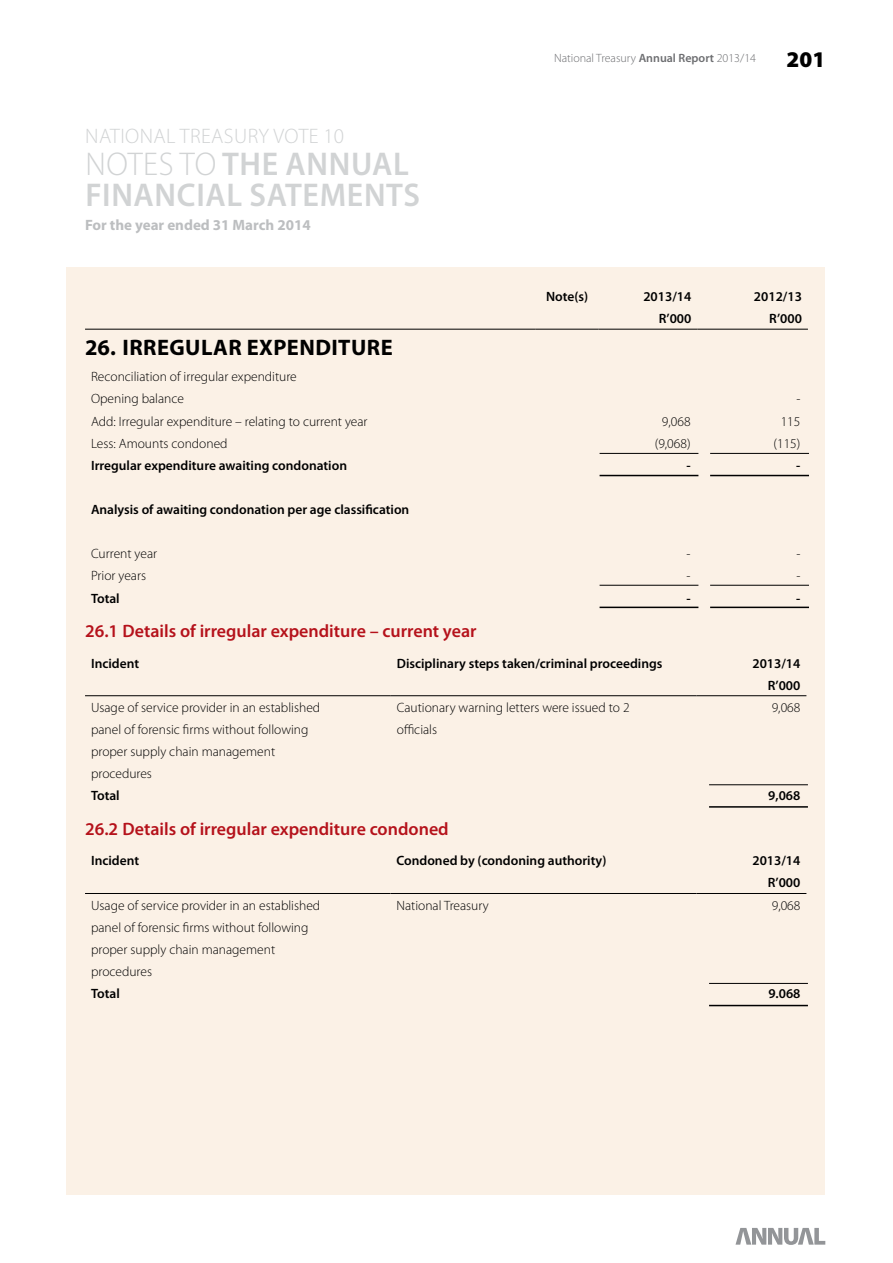
<style>
.page{position:relative;width:893px;height:1263px;background:#fff}
.page>*{position:absolute;margin:0;border:0;box-sizing:border-box;transform-origin:0 0}
.t1{font:600 33px/31.5px "Myriad Pro";letter-spacing:.02em;color:#d1d3d4}
.t2{font:700 22.5px "Myriad Pro";letter-spacing:.02em;color:#000}
.t3{font:900 22.5px "Myriad Pro";color:#000}
.t4{font:300 21px "Myriad Pro";letter-spacing:.02em;color:#d1d3d4}
.t5{font:600 18px "Myriad Pro";color:#b5121b}
.t6{font:700 15px "Myriad Pro";color:#bcbec0}
.t7{font:300 13.5px/22.2px "Myriad Pro";color:#000}
.t8{font:600 13.5px/22.2px "Myriad Pro";color:#000;text-align:right}
.t9{font:300 12px "Myriad Pro";color:#6d6e71}
.s1{font-weight:300}
.s2{font-weight:600}
</style>
<div class="page">
<svg style="left:735px;top:1228px;width:90px;height:17px"></svg>
<div style="left:67px;top:268px;width:758px;height:927px;background:#fbf1e6"></div>
<hr style="left:85px;top:329px;width:451px;height:1px;background:#000">
<hr style="left:536px;top:329px;width:62px;height:1px;background:#000">
<hr style="left:598px;top:329px;width:99px;height:1px;background:#000">
<hr style="left:697px;top:329px;width:111px;height:1px;background:#000">
<hr style="left:85px;top:695px;width:306px;height:1px;background:#000">
<hr style="left:391px;top:695px;width:306px;height:1px;background:#000">
<hr style="left:697px;top:695px;width:109px;height:1px;background:#000">
<hr style="left:85px;top:893px;width:305px;height:1px;background:#000">
<hr style="left:390px;top:893px;width:307px;height:1px;background:#000">
<hr style="left:697px;top:893px;width:109px;height:1px;background:#000">
<hr style="left:709px;top:806px;width:99px;height:2px;background:#000">
<hr style="left:709px;top:784px;width:99px;height:1px;background:#000">
<hr style="left:709px;top:1005px;width:99px;height:1px;background:#000">
<hr style="left:709px;top:983px;width:99px;height:1px;background:#000">
<hr style="left:600px;top:607px;width:98px;height:1px;background:#000">
<hr style="left:710px;top:607px;width:99px;height:1px;background:#000">
<hr style="left:600px;top:585px;width:98px;height:1px;background:#000">
<hr style="left:710px;top:585px;width:99px;height:1px;background:#000">
<hr style="left:600px;top:475px;width:98px;height:1px;background:#000">
<hr style="left:710px;top:475px;width:99px;height:1px;background:#000">
<hr style="left:600px;top:453px;width:98px;height:1px;background:#000">
<hr style="left:710px;top:453px;width:99px;height:1px;background:#000">
<h3 class="t4" style="left:85px;top:125px;width:260px">National Treasury Vote 10</h3>
<h1 class="t1" style="left:85px;top:149px;width:333px"><span class="s1">N otes to</span> the Annual<br>Financial Satements</h1>
<p class="t6" style="left:85px;top:217px;width:227px">FOR THE YEAR ENDED 31 MARCH 2014</p>
<h2 class="t2" style="left:85px;top:335px;width:309px">26. I RREGULAR EXPENDITURE</h2>
<p class="t7" style="left:91px;top:366px;width:207px">Reconciliation of irregular expenditure<br>Opening balance</p>
<p class="t9" style="left:554px;top:52px;width:204px">National Treasury <span class="s2">Annual Report</span> 2013/14</p>
<h2 class="t3" style="left:787px;top:47px;width:40px">201</h2>
<p class="t8" style="left:546px;top:286px;width:44px">Note(s)</p>
<p class="t8" style="left:643px;top:286px;width:49px">2013/14</p>
<p class="t8" style="left:754px;top:286px;width:49px">2012/13</p>
<p class="t8" style="left:659px;top:308px;width:34px">R’000</p>
<p class="t8" style="left:769px;top:308px;width:34px">R’000</p>
<p class="t7" style="left:796px;top:388px;width:6px">-</p>
<p class="t7" style="left:91px;top:410px;width:278px">Add: Irregular expenditure – relating to current year</p>
<p class="t7" style="left:662px;top:410px;width:30px">9,068</p>
<p class="t7" style="left:781px;top:410px;width:21px">115</p>
<p class="t7" style="left:91px;top:432px;width:138px">Less: Amounts condoned</p>
<p class="t7" style="left:655px;top:432px;width:37px">(9,068)</p>
<p class="t7" style="left:773px;top:432px;width:28px">(115)</p>
<p class="t8" style="left:91px;top:454px;width:258px">Irregular expenditure awaiting condonation</p>
<p class="t8" style="left:686px;top:454px;width:6px">-</p>
<p class="t8" style="left:796px;top:454px;width:6px">-</p>
<p class="t8" style="left:91px;top:499px;width:320px">Analysis of awaiting condonation per age classification</p>
<p class="t7" style="left:91px;top:543px;width:68px">Current year</p>
<p class="t7" style="left:687px;top:543px;width:6px">-</p>
<p class="t7" style="left:796px;top:543px;width:6px">-</p>
<p class="t7" style="left:91px;top:565px;width:57px">Prior years</p>
<p class="t7" style="left:687px;top:565px;width:6px">-</p>
<p class="t7" style="left:796px;top:565px;width:6px">-</p>
<p class="t8" style="left:91px;top:587px;width:30px">Total</p>
<p class="t8" style="left:686px;top:587px;width:6px">-</p>
<p class="t8" style="left:796px;top:587px;width:6px">-</p>
<h3 class="t5" style="left:85px;top:621px;width:393px">26.1 Details of irregular expenditure – current year</h3>
<p class="t8" style="left:91px;top:652px;width:50px">Incident</p>
<p class="t8" style="left:397px;top:652px;width:267px">Disciplinary steps taken/criminal proceedings</p>
<p class="t8" style="left:752px;top:652px;width:49px">2013/14<br>R’000</p>
<p class="t7" style="left:91px;top:696px;width:231px">Usage of service provider in an established</p>
<p class="t7" style="left:397px;top:696px;width:234px">Cautionary warning letters were issued to 2</p>
<p class="t7" style="left:772px;top:696px;width:30px">9,068</p>
<p class="t7" style="left:91px;top:719px;width:219px">panel of forensic firms without following</p>
<p class="t7" style="left:397px;top:719px;width:42px">officials</p>
<p class="t7" style="left:91px;top:741px;width:186px">proper supply chain management procedures</p>
<p class="t8" style="left:91px;top:785px;width:30px">Total</p>
<p class="t8" style="left:768px;top:785px;width:34px">9,068</p>
<h3 class="t5" style="left:85px;top:819px;width:365px">26.2 Details of irregular expenditure condoned</h3>
<p class="t8" style="left:91px;top:850px;width:50px">Incident</p>
<p class="t8" style="left:396px;top:850px;width:211px">Condoned by (condoning authority)</p>
<p class="t8" style="left:752px;top:850px;width:49px">2013/14<br>R’000</p>
<p class="t7" style="left:91px;top:894px;width:231px">Usage of service provider in an established</p>
<p class="t7" style="left:396px;top:894px;width:94px">National Treasury</p>
<p class="t7" style="left:772px;top:894px;width:30px">9,068</p>
<p class="t7" style="left:91px;top:916px;width:219px">panel of forensic firms without following proper supply chain management procedures</p>
<p class="t8" style="left:91px;top:983px;width:30px">Total</p>
<p class="t8" style="left:768px;top:983px;width:34px">9.068</p>
</div>
